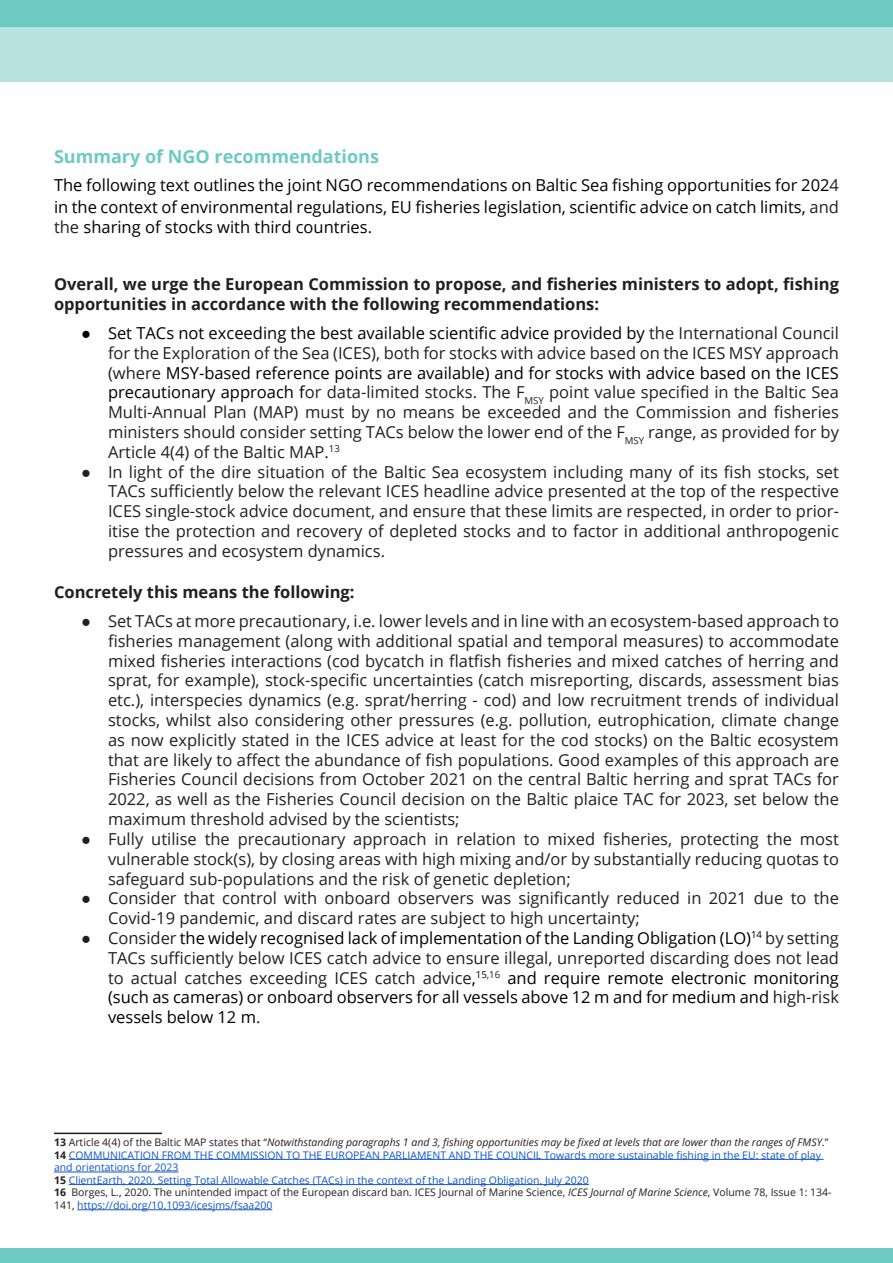
<style>
.page{position:relative;width:893px;height:1263px;background:#fff}
.page>*{position:absolute;margin:0;border:0;box-sizing:border-box;transform-origin:0 0}
.Sub_heading_2{font:700 18px "Open Sans";color:#6dc9c4}
.t1{font:16.5px/19.8px "Open Sans";color:#231f20;text-align:justify}
.t2{font:16.5px/19.8px "Open Sans";color:#000}
.t3{font:700 16.5px/19.8px "Open Sans";color:#231f20}
.t4{font:10.5px/12.6px "Open Sans";color:#15c}
.t5{font:10.5px/12.6px "Open Sans";color:#231f20}
.t6{font:italic 10.5px "Open Sans";color:#231f20}
.s1{color:#231f20}
.s2{font-family:"Times New Roman";color:#000}
.s3{color:#000}
.s4{font-family:"Times New Roman"}
.s5{font-family:"Times New Roman";color:#231f20}
.s6{font-weight:700;font-style:normal}
.s7{font-style:normal}
.s8{font-weight:700;color:#231f20}
.s9{font-weight:700}
.s10{font-style:italic}
.s11{color:#15c}
</style>
<div class="page">
<div style="left:0;top:0;width:893px;height:54px;background:#6dc9c4"></div>
<div style="left:0;top:27px;width:893px;height:54px;background:#b8e2e0"></div>
<div style="left:0;top:1248px;width:893px;height:15px;background:#6dc9c4"></div>
<hr style="left:54px;top:1132px;width:108px;height:2px;background:#231f20">
<hr style="left:69px;top:1159px;width:755px;height:1px;background:#15c">
<hr style="left:54px;top:1172px;width:124px;height:1px;background:#15c">
<hr style="left:69px;top:1184px;width:520px;height:1px;background:#15c">
<hr style="left:77px;top:1209px;width:195px;height:1px;background:#15c">
<p class="Sub_heading_2" style="left:54px;top:143px;width:327px">Summary of NGO recommendations</p>
<p class="t2" style="left:54px;top:174px;width:786px;line-height:21.6px">The following text outlines the joint NGO recommendations on Baltic Sea fishing opportunities for 202<span class="s1">4 </span>in the context of environmental regulations, EU fisheries legislation, scientific advice on catch limits, <span class="s1">and</span></p>
<p class="t2" style="left:54px;top:216px;width:320px"><span class="s1">the</span> sharing of stocks with third countries.</p>
<p class="t3" style="left:54px;top:274px;width:786px">Overall, we urge the European Commission to propose, and fisheries ministers to adopt, fishing opportunities in accordance with the following recommendations:</p>
<p class="t1" style="left:108px;top:323px;width:732px;text-indent:-27px"><span class="s2">●</span> <span class="s3">Set TACs not exceeding the best available scientific advice provided by</span> the International Council for the Exploration of the Sea (ICES), both for stocks with advice based on the ICES MSY approach (where <span class="s3">MSY-based reference points are available) and for stocks with advice based on the ICES precautionary approach f</span>or data-limited stocks. The F<sub>MSY</sub> point value specified in the Baltic Sea Multi-Annual Plan (MAP) must by no means be exceeded and the Commission and fisheries ministers should consider setting TACs below the lower end of the F<sub>MSY</sub> range, as provided for by Article 4(4) of the Baltic MAP.<sup>13</sup></p>
<p class="t1" style="left:108px;top:461px;width:732px;text-indent:-27px"><span class="s4">●</span> In light of the dire situation of the Baltic Sea ecosystem including many of its fish stocks, set TACs sufficiently below the relevant ICES headline advice presented at the top of the respective ICES single-stock advice document, and ensure that these limits are respected, in order to prior&shy;itise the protection and recovery of depleted stocks and to factor in additional anthropogenic pressures and ecosystem dynamics.</p>
<p class="t3" style="left:54px;top:582px;width:302px">Concretely this means the following:</p>
<p class="t1" style="left:108px;top:611px;width:732px;text-indent:-27px"><span class="s4">●</span> Set TACs at more precautionary, i.e. lower levels and in line with an ecosystem-based approach to fisheries management (along with additional spatial and temporal measures) to accommodate mixed fisheries interactions (cod bycatch in flatfish fisheries and mixed catches of herring and sprat, for example), stock-specific uncertainties (catch misreporting, discards, assessment bias etc.), interspecies dynamics (e.g. sprat/herring - cod) and low recruitment trends of individual stocks, whilst also considering other pressures (e.g. pollution, eutrophication, climate change as now explicitly stated in the ICES advice at least for the cod stocks) on the Baltic ecosystem that are likely to affect the abundance of fish populations. Good examples of this approach are Fisheries Council decisions from October 2021 on the central Baltic herring and sprat TACs for 2022, as well as the Fisheries Council decision on the Baltic plaice TAC for 2023, set below the maximum threshold advised by the scientists;</p>
<p class="t1" style="left:108px;top:828px;width:732px;text-indent:-27px"><span class="s4">●</span> Fully utilise the precautionary approach in relation to mixed fisheries, protecting the most vulnerable stock(s), by closing areas with high mixing and/or by substantially reducing quotas to safeguard sub-populations and the risk of genetic depletion;</p>
<p class="t1" style="left:108px;top:888px;width:732px;text-indent:-27px"><span class="s4">●</span> Consider that control with onboard observers was significantly reduced in 2021 due to the<br>Covid-19 pandemic, and discard rates are subject to high uncertainty;</p>
<p class="t2" style="left:108px;top:927px;width:732px;text-align:justify;text-indent:-27px"><span class="s5">●</span> <span class="s1">Consider</span> the widely recognised lack of implementation of the Landing Obligation (LO)<sup>14</sup> <span class="s1">by setting TACs sufficiently below ICES catch advice to ensure illegal, unreported discarding does not lead to actual catches exceeding ICES catch advice</span>,<sup>15</sup><sup>,16</sup> and require remote electronic monitoring (such as cameras) or onboard observers for all vessels above 12 m and for medium and <span class="s1">high-risk </span>vessels below 12 m<span class="s1">.</span></p>
<p class="t6" style="left:54px;top:1135px;width:776px"><span class="s6">13</span> <span class="s7">Article 4(4) of the Baltic MAP states that “</span>Notwithstanding paragraphs 1 and 3, fishing opportunities may be fixed at levels that are lower than the ranges of FMSY<span class="s7">.”</span></p>
<p class="t4" style="left:54px;top:1148px;width:768px"><span class="s8">14</span> COMMUNICATION FROM THE COMMISSION TO THE EUROPEAN PARLIAMENT AND THE COUNCIL Towards more sustainable fishing in the EU: state of play and orientations for 2023</p>
<p class="t4" style="left:54px;top:1173px;width:536px"><span class="s8">15</span> ClientEarth, 2020. Setting Total Allowable Catches (TACs) in the context of the Landing Obligation. July 2020</p>
<p class="t5" style="left:54px;top:1186px;width:779px"><span class="s9">16</span> Borges, L., 2020. The unintended impact of the European discard ban. ICES Journal of Marine Science, <span class="s10">ICES Journal of Marine Science</span>, Volume 78, Issue 1: 134-<br>141, <span class="s11">https://doi.org/10.1093/icesjms/fsaa200</span></p>
</div>
